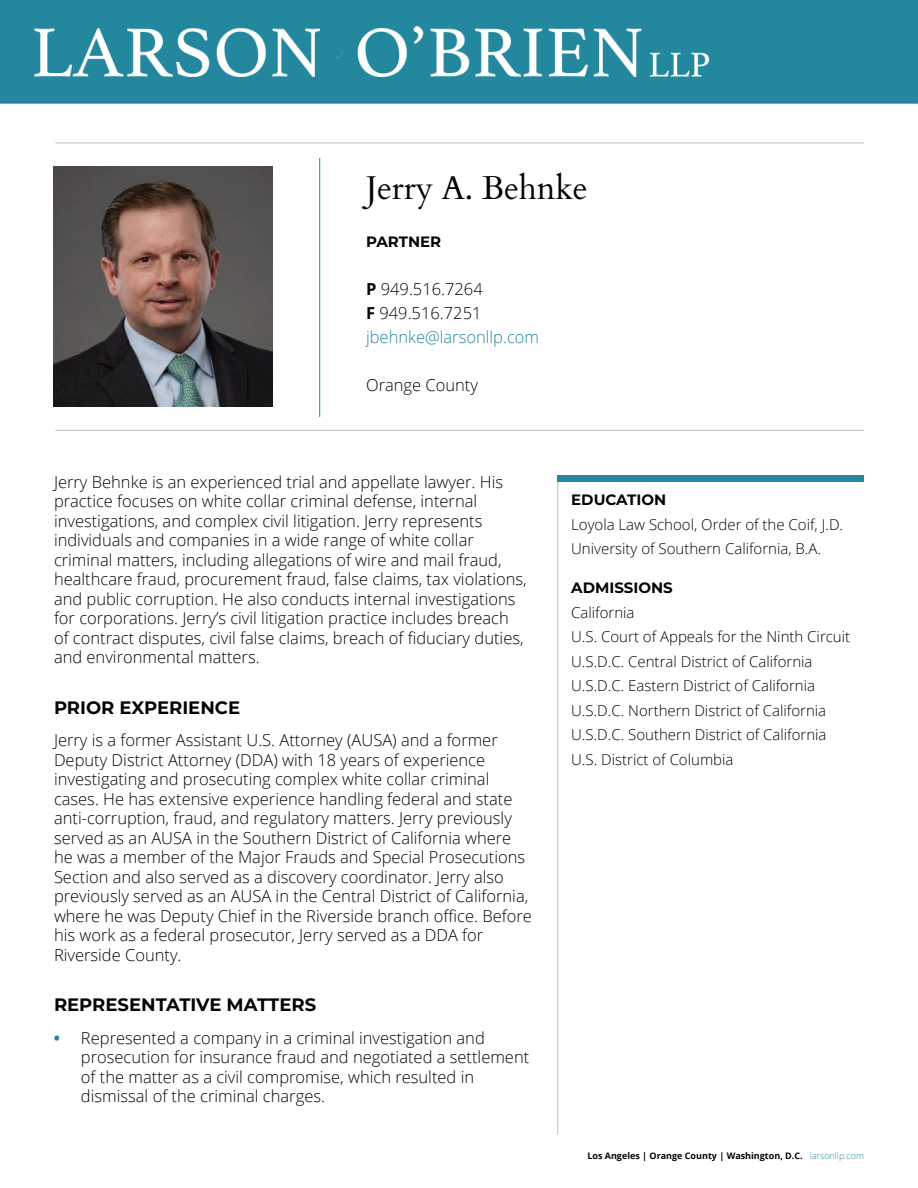
<style>
.page{position:relative;width:918px;height:1188px;background:#fff}
.page>*{position:absolute;margin:0;border:0;box-sizing:border-box;transform-origin:0 0}
.t1{font:33px "Cardo";letter-spacing:-.005em;color:#040503}
.t2{font:700 18px "Montserrat";color:#040503}
.t3{font:300 16.5px/19.5px "Open Sans";color:#040503}
.t4{font:300 15px/24.5px "Open Sans";color:#040503}
.t5{font:700 15px "Montserrat";color:#040503}
.t6{font:700 9px "Open Sans";color:#040503}
.s1{font-weight:700}
.s2{color:#23889d}
.s3{font-weight:700;color:#278699}
.s4{font-weight:300;color:#23889d}
</style>
<div class="page">
<hr style="left:557px;top:478px;width:1px;height:656px;background:#b9c0c3">
<div style="left:557px;top:475px;width:307px;height:7px;background:#23889d"></div>
<div style="left:0;top:0;width:918px;height:104px;background:#23889d"></div>
<hr style="left:55px;top:430px;width:809px;height:1px;background:#b9c0c3">
<hr style="left:55px;top:143px;width:809px;height:1px;background:#b9c0c3">
<hr style="left:319px;top:158px;width:1px;height:259px;background:#23879c">
<img style="left:34px;top:27px;width:676px;height:49px">
<img style="left:54px;top:166px;width:218px;height:241px">
<h1 class="t1" style="left:366px;top:161px;width:223px">Jerry A. Behnke</h1>
<p class="t5" style="left:366px;top:231px;width:77px">PARTNER</p>
<p class="t3" style="left:366px;top:277px;width:175px;line-height:24px"><span class="s1">P</span> 949.516.7264<br><span class="s1">F</span> 949.516.7251 <span class="s2">jbehnke@larsonllp.com</span></p>
<p class="t3" style="left:366px;top:375px;width:113px">Orange County</p>
<p class="t3" style="left:54px;top:472px;width:474px">Jerry Behnke is an experienced trial and appellate lawyer. His practice focuses on white collar criminal defense, internal investigations, and complex civil litigation. Jerry represents individuals and companies in a wide range of white collar criminal matters, including allegations of wire and mail fraud, healthcare fraud, procurement fraud, false claims, tax violations, and public corruption. He also conducts internal investigations for corporations. Jerry’s civil litigation practice includes breach of contract disputes, civil false claims, breach of fiduciary duties, and environmental matters.</p>
<p class="t2" style="left:54px;top:694px;width:188px">PRIOR EXPERIENCE</p>
<p class="t3" style="left:54px;top:730px;width:479px">Jerry is a former Assistant U.S. Attorney (AUSA) and a former Deputy District Attorney (DDA) with 18 years of experience investigating and prosecuting complex white collar criminal cases. He has extensive experience handling federal and state anti-corruption, fraud, and regulatory matters. Jerry previously served as an AUSA in the Southern District of California where he was a member of the Major Frauds and Special Prosecutions Section and also served as a discovery coordinator. Jerry also previously served as an AUSA in the Central District of California, where he was Deputy Chief in the Riverside branch office. Before his work as a federal prosecutor, Jerry served as a DDA for Riverside County.</p>
<p class="t2" style="left:54px;top:992px;width:264px">REPRESENTATIVE MATTERS</p>
<p class="t3" style="left:81px;top:1027px;width:450px;text-indent:-27px"><span class="s3">•</span> Represented a company in a criminal investigation and prosecution for insurance fraud and negotiated a settlement of the matter as a civil compromise, which resulted in dismissal of the criminal charges.</p>
<p class="t5" style="left:571px;top:489px;width:96px">EDUCATION</p>
<p class="t4" style="left:571px;top:511px;width:273px">Loyola Law School, Order of the Coif, J.D.<br>University of Southern California, B.A.</p>
<p class="t5" style="left:571px;top:577px;width:103px">ADMISSIONS</p>
<p class="t4" style="left:571px;top:600px;width:281px">California<br>U.S. Court of Appeals for the Ninth Circuit U.S.D.C. Central District of California U.S.D.C. Eastern District of California U.S.D.C. Northern District of California U.S.D.C. Southern District of California U.S. District of Columbia</p>
<p class="t6" style="left:587px;top:1149px;width:278px">Los Angeles | Orange County | Washington, D.C. <span class="s4">larsonllp.com</span></p>
</div>
